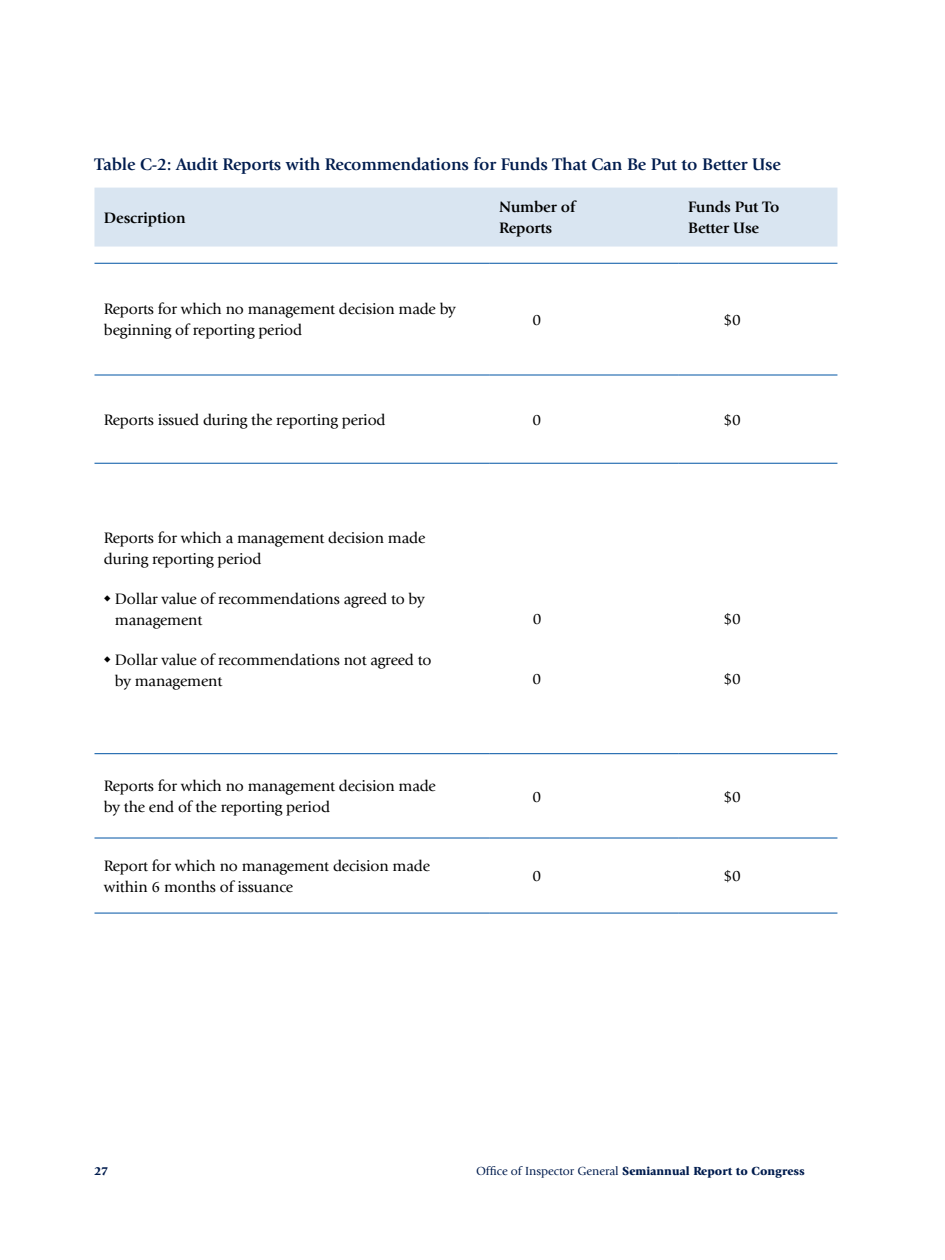
<style>
.page{position:relative;width:945px;height:1260px;background:#fff}
.page>*{position:absolute;margin:0;border:0;box-sizing:border-box;transform-origin:0 0}
.t1{font:700 17.5px "Giovanni Std";letter-spacing:-.01em;color:#001c4e}
.t2{font:15.75px/21px "Giovanni Std";letter-spacing:-.01em;color:#000}
.t3{font:700 15.75px/21px "Giovanni Std";letter-spacing:-.01em;color:#000}
.t4{font:900 12.25px "Giovanni Std";color:#001c4e}
.s1{font-family:"Minion Pro Cn Capt";font-size:14px}
.s2{font-weight:400}
</style>
<div class="page">
<div style="left:94px;top:188px;width:743px;height:59px;background:#d9e5f1"></div>
<hr style="left:94px;top:263px;width:396px;height:1px;background:#0054a4">
<hr style="left:490px;top:263px;width:189px;height:1px;background:#0054a4">
<hr style="left:679px;top:263px;width:158px;height:1px;background:#0054a4">
<hr style="left:94px;top:375px;width:396px;height:1px;background:#0054a4">
<hr style="left:490px;top:375px;width:189px;height:1px;background:#0054a4">
<hr style="left:679px;top:375px;width:158px;height:1px;background:#0054a4">
<hr style="left:94px;top:463px;width:396px;height:1px;background:#0054a4">
<hr style="left:490px;top:463px;width:189px;height:1px;background:#0054a4">
<hr style="left:679px;top:463px;width:158px;height:1px;background:#0054a4">
<hr style="left:94px;top:753px;width:396px;height:1px;background:#0054a4">
<hr style="left:490px;top:753px;width:189px;height:1px;background:#0054a4">
<hr style="left:679px;top:753px;width:158px;height:1px;background:#0054a4">
<hr style="left:94px;top:838px;width:396px;height:1px;background:#0054a4">
<hr style="left:490px;top:838px;width:189px;height:1px;background:#0054a4">
<hr style="left:679px;top:838px;width:158px;height:1px;background:#0054a4">
<hr style="left:94px;top:913px;width:396px;height:1px;background:#0054a4">
<hr style="left:490px;top:913px;width:189px;height:1px;background:#0054a4">
<hr style="left:679px;top:913px;width:158px;height:1px;background:#0054a4">
<p class="t1" style="left:94px;top:154px;width:688px">Table C-2: Audit Reports with Recommendations for Funds That Can Be Put to Better Use</p>
<p class="t3" style="left:104px;top:207px;width:83px">Description</p>
<p class="t3" style="left:499px;top:197px;width:78px">Number of<br>Reports</p>
<p class="t3" style="left:688px;top:197px;width:93px">Funds Put To<br>Better Use</p>
<p class="t2" style="left:104px;top:299px;width:353px">Reports for which no management decision made by beginning of reporting period</p>
<p class="t2" style="left:533px;top:309px;width:10px">0</p>
<p class="t2" style="left:723px;top:309px;width:19px">$0</p>
<p class="t2" style="left:104px;top:409px;width:283px">Reports issued during the reporting period</p>
<p class="t2" style="left:533px;top:409px;width:10px">0</p>
<p class="t2" style="left:723px;top:409px;width:19px">$0</p>
<p class="t2" style="left:104px;top:527px;width:323px">Reports for which a management decision made during reporting period</p>
<p class="t2" style="left:115px;top:588px;width:311px;text-indent:-11px"><span class="s1">◆</span> Dollar value of recommendations agreed to by management</p>
<p class="t2" style="left:115px;top:649px;width:318px;text-indent:-11px"><span class="s1">◆</span> Dollar value of recommendations not agreed to by management</p>
<p class="t2" style="left:533px;top:608px;width:10px">0</p>
<p class="t2" style="left:533px;top:669px;width:10px">0</p>
<p class="t2" style="left:723px;top:608px;width:19px">$0</p>
<p class="t2" style="left:723px;top:669px;width:19px">$0</p>
<p class="t2" style="left:104px;top:776px;width:333px">Reports for which no management decision made by the end of the reporting period</p>
<p class="t2" style="left:533px;top:786px;width:10px">0</p>
<p class="t2" style="left:723px;top:786px;width:19px">$0</p>
<p class="t2" style="left:104px;top:855px;width:328px">Report for which no management decision made within 6 months of issuance</p>
<p class="t2" style="left:533px;top:866px;width:10px">0</p>
<p class="t2" style="left:723px;top:866px;width:19px">$0</p>
<p class="t4" style="left:94px;top:1163px;width:8px">27</p>
<p class="t4" style="left:476px;top:1163px;width:330px"><span class="s2">Office of Inspector General</span> Semiannual Report to Congress</p>
</div>
